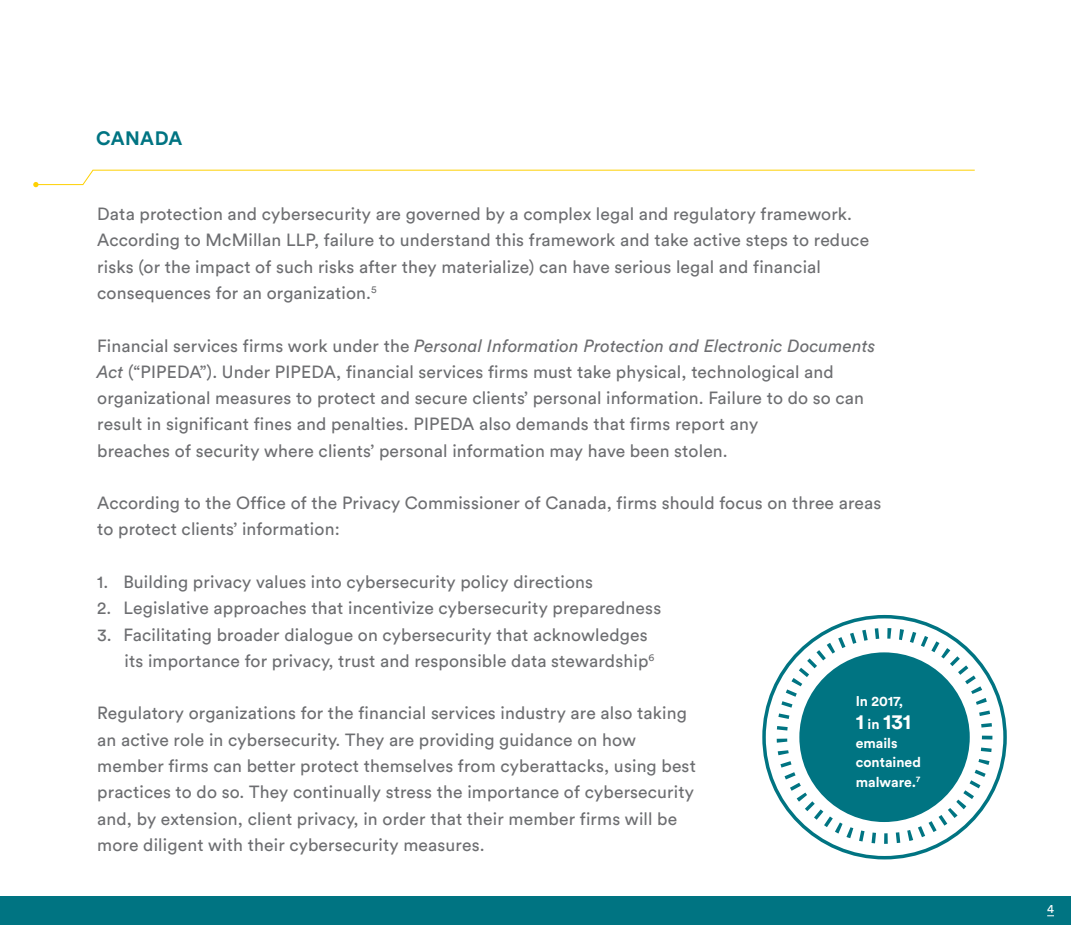
<style>
.page{position:relative;width:1071px;height:925px;background:#fff}
.page>*{position:absolute;margin:0;border:0;box-sizing:border-box;transform-origin:0 0}
.t1{font:700 21px "Circular Std";color:#fff}
.t2{font:700 19.25px "Circular Std";letter-spacing:.025em;color:#007482}
.t3{font:17.5px/26.2px "Circular Std";letter-spacing:.01em;color:#6d6e71}
.t4{font:700 14px/19.2px "Circular Std";color:#fff}
.t5{font:12.25px "Circular Std";color:#fff}
.s1{font-style:italic}
.s2{font-size:14px}
</style>
<div class="page">
<div style="left:799px;top:652px;width:171px;height:169px;background:#007482;border-radius:50%"></div>
<svg style="left:33px;top:169px;width:942px;height:18px"></svg>
<div style="left:777px;top:627px;width:215px;height:216px;border:10px dashed #007482;border-radius:50%"></div>
<div style="left:0;top:896px;width:1071px;height:28px;background:#007482"></div>
<p class="t2" style="left:96px;top:126px;width:88px">CANADA</p>
<p class="t3" style="left:97px;top:200px;width:773px">Data protection and cybersecurity are governed by a complex legal and regulatory framework.<br>According to McMillan LLP, failure to understand this framework and take active steps to reduce risks (or the impact of such risks after they materialize) can have serious legal and financial consequences for an organization.<sup>5</sup></p>
<p class="t3" style="left:97px;top:332px;width:780px">Financial services firms work under the <span class="s1">Personal Information Protection and Electronic Documents Act</span> (“PIPEDA”). Under PIPEDA, financial services firms must take physical, technological and organizational measures to protect and secure clients’ personal information. Failure to do so can result in significant fines and penalties. PIPEDA also demands that firms report any<br>breaches of security where clients’ personal information may have been stolen.</p>
<p class="t3" style="left:97px;top:489px;width:786px">According to the Office of the Privacy Commissioner of Canada, firms should focus on three areas to protect clients’ information:</p>
<p class="t3" style="left:97px;top:568px;width:497px">1. Building privacy values into cybersecurity policy directions</p>
<p class="t3" style="left:97px;top:594px;width:566px">2. Legislative approaches that incentivize cybersecurity preparedness</p>
<p class="t3" style="left:124px;top:620px;width:532px;text-indent:-27px">3. Facilitating broader dialogue on cybersecurity that acknowledges its importance for privacy, trust and responsible data stewardship<sup>6</sup></p>
<p class="t3" style="left:97px;top:699px;width:600px">Regulatory organizations for the financial services industry are also taking an active role in cybersecurity. They are providing guidance on how member firms can better protect themselves from cyberattacks, using best practices to do so. They continually stress the importance of cybersecurity and, by extension, client privacy, in order that their member firms will be more diligent with their cybersecurity measures.</p>
<p class="t4" style="left:856px;top:690px;width:49px">In 2017,</p>
<p class="t1" style="left:856px;top:707px;width:57px">1 <span class="s2">in</span> 131</p>
<p class="t4" style="left:856px;top:732px;width:67px">emails contained malware.<sup>7</sup></p>
<p class="t5" style="left:1047px;top:901px;width:8px">4</p>
</div>
